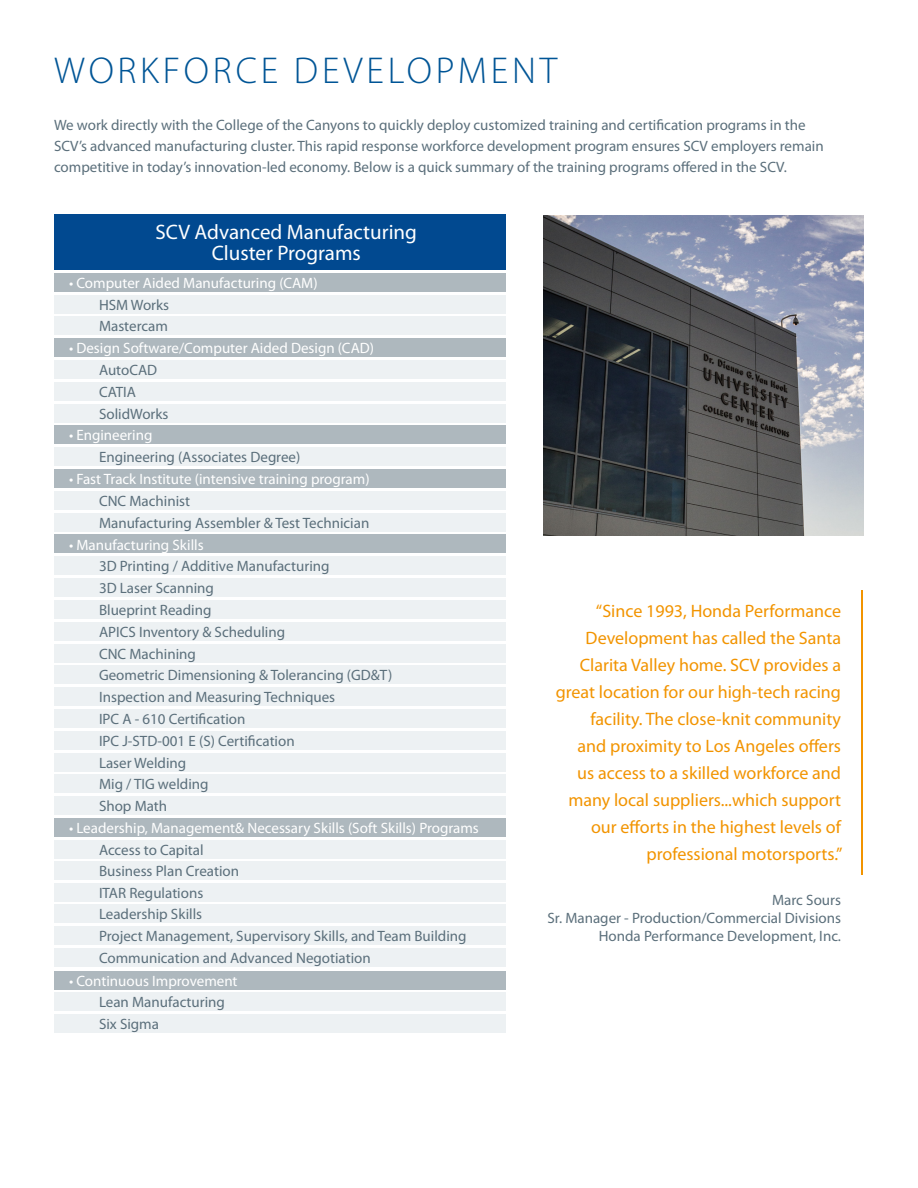
<style>
.page{position:relative;width:918px;height:1188px;background:#fff}
.page>*{position:absolute;margin:0;border:0;box-sizing:border-box;transform-origin:0 0}
.t1{font:300 37.5px "Myriad Pro";letter-spacing:.1em;color:#005596}
.t2{font:21px "Myriad Pro";color:#fff}
.t3{font:18px/27px "Myriad Pro";color:#f29400;text-align:right}
.t4{font:15px/21px "Myriad Pro";color:#5b6f7b}
.t5{font:15px "Myriad Pro";color:#fff}
</style>
<div class="page">
<div style="left:54px;top:214px;width:451px;height:56px;background:#014990"></div>
<div style="left:54px;top:273px;width:451px;height:19px;background:#aeb8be"></div>
<div style="left:54px;top:295px;width:451px;height:18px;background:#edf1f3"></div>
<div style="left:54px;top:316px;width:451px;height:19px;background:#edf1f3"></div>
<div style="left:54px;top:338px;width:451px;height:19px;background:#aeb8be"></div>
<div style="left:54px;top:360px;width:451px;height:19px;background:#edf1f3"></div>
<div style="left:54px;top:382px;width:451px;height:19px;background:#edf1f3"></div>
<div style="left:54px;top:404px;width:451px;height:18px;background:#edf1f3"></div>
<div style="left:54px;top:425px;width:451px;height:19px;background:#aeb8be"></div>
<div style="left:54px;top:447px;width:451px;height:19px;background:#edf1f3"></div>
<div style="left:54px;top:469px;width:451px;height:19px;background:#aeb8be"></div>
<div style="left:54px;top:491px;width:451px;height:19px;background:#edf1f3"></div>
<div style="left:54px;top:513px;width:451px;height:18px;background:#edf1f3"></div>
<div style="left:54px;top:535px;width:451px;height:18px;background:#aeb8be"></div>
<div style="left:54px;top:556px;width:451px;height:19px;background:#edf1f3"></div>
<div style="left:54px;top:578px;width:451px;height:19px;background:#edf1f3"></div>
<div style="left:54px;top:600px;width:451px;height:19px;background:#edf1f3"></div>
<div style="left:54px;top:622px;width:451px;height:19px;background:#edf1f3"></div>
<div style="left:54px;top:644px;width:451px;height:18px;background:#edf1f3"></div>
<div style="left:54px;top:665px;width:451px;height:19px;background:#edf1f3"></div>
<div style="left:54px;top:687px;width:451px;height:19px;background:#edf1f3"></div>
<div style="left:54px;top:709px;width:451px;height:19px;background:#edf1f3"></div>
<div style="left:54px;top:731px;width:451px;height:19px;background:#edf1f3"></div>
<div style="left:54px;top:753px;width:451px;height:18px;background:#edf1f3"></div>
<div style="left:54px;top:774px;width:451px;height:19px;background:#edf1f3"></div>
<div style="left:54px;top:796px;width:451px;height:19px;background:#edf1f3"></div>
<div style="left:54px;top:818px;width:451px;height:19px;background:#aeb8be"></div>
<div style="left:54px;top:840px;width:451px;height:19px;background:#edf1f3"></div>
<div style="left:54px;top:861px;width:451px;height:19px;background:#edf1f3"></div>
<div style="left:54px;top:883px;width:451px;height:19px;background:#edf1f3"></div>
<div style="left:54px;top:904px;width:451px;height:19px;background:#edf1f3"></div>
<div style="left:54px;top:971px;width:451px;height:19px;background:#aeb8be"></div>
<div style="left:54px;top:992px;width:451px;height:19px;background:#edf1f3"></div>
<div style="left:54px;top:1014px;width:451px;height:19px;background:#edf1f3"></div>
<hr style="left:861px;top:590px;width:2px;height:285px;background:#f29400">
<img style="left:544px;top:215px;width:320px;height:321px">
<div style="left:54px;top:926px;width:451px;height:19px;background:#edf1f3"></div>
<div style="left:54px;top:948px;width:451px;height:19px;background:#edf1f3"></div>
<p class="t1" style="left:54px;top:50px;width:505px">WORKFORCE DEVELOPMENT</p>
<p class="t4" style="left:54px;top:115px;width:771px">We work directly with the College of the Canyons to quickly deploy customized training and certification programs in the<br>SCV’s advanced manufacturing cluster. This rapid response workforce development program ensures SCV employers remain competitive in today’s innovation-led economy. Below is a quick summary of the training programs offered in the SCV.</p>
<p class="t2" style="left:156px;top:221px;width:263px">SCV Advanced Manufacturing</p>
<p class="t2" style="left:212px;top:242px;width:151px">Cluster Programs</p>
<p class="t5" style="left:69px;top:275px;width:250px">• Computer Aided Manufacturing (CAM)</p>
<p class="t4" style="left:99px;top:294px;width:72px">HSM Works</p>
<p class="t4" style="left:99px;top:316px;width:70px">Mastercam</p>
<p class="t5" style="left:69px;top:340px;width:307px">• Design Software/Computer Aided Design (CAD)</p>
<p class="t4" style="left:99px;top:360px;width:60px">AutoCAD</p>
<p class="t4" style="left:99px;top:382px;width:39px">CATIA</p>
<p class="t4" style="left:99px;top:403px;width:71px">SolidWorks</p>
<p class="t5" style="left:69px;top:427px;width:85px">• Engineering</p>
<p class="t4" style="left:99px;top:447px;width:203px">Engineering (Associates Degree)</p>
<p class="t5" style="left:69px;top:471px;width:302px">• Fast Track Institute (intensive training program)</p>
<p class="t4" style="left:99px;top:491px;width:93px">CNC Machinist</p>
<p class="t4" style="left:99px;top:512px;width:272px">Manufacturing Assembler &amp; Test Technician</p>
<p class="t5" style="left:69px;top:536px;width:136px">• Manufacturing Skills</p>
<p class="t4" style="left:99px;top:556px;width:232px">3D Printing / Additive Manufacturing</p>
<p class="t4" style="left:99px;top:578px;width:117px">3D Laser Scanning</p>
<p class="t4" style="left:99px;top:600px;width:114px">Blueprint Reading</p>
<p class="t4" style="left:99px;top:622px;width:188px">APICS Inventory &amp; Scheduling</p>
<p class="t4" style="left:99px;top:643px;width:98px">CNC Machining</p>
<p class="t4" style="left:99px;top:665px;width:295px">Geometric Dimensioning &amp; Tolerancing (GD&amp;T)</p>
<p class="t4" style="left:99px;top:687px;width:238px">Inspection and Measuring Techniques</p>
<p class="t4" style="left:99px;top:709px;width:148px">IPC A - 610 Certification</p>
<p class="t4" style="left:99px;top:731px;width:197px">IPC J-STD-001 E (S) Certification</p>
<p class="t4" style="left:99px;top:752px;width:89px">Laser Welding</p>
<p class="t4" style="left:99px;top:774px;width:111px">Mig / TIG welding</p>
<p class="t4" style="left:99px;top:796px;width:70px">Shop Math</p>
<p class="t5" style="left:69px;top:820px;width:411px">• Leadership, Management&amp; Necessary Skills (Soft Skills) Programs</p>
<p class="t4" style="left:99px;top:840px;width:106px">Access to Capital</p>
<p class="t4" style="left:99px;top:861px;width:142px">Business Plan Creation</p>
<p class="t4" style="left:99px;top:883px;width:106px">ITAR Regulations</p>
<p class="t4" style="left:99px;top:904px;width:105px">Leadership Skills</p>
<p class="t3" style="left:556px;top:598px;width:288px">“Since 1993, Honda Performance Development has called the Santa Clarita Valley home. SCV provides a great location for our high-tech racing facility. The close-knit community<br>and proximity to Los Angeles offers<br>us access to a skilled workforce and many local suppliers...which support our efforts in the highest levels of professional motorsports.”</p>
<p class="t4" style="left:772px;top:890px;width:70px">Marc Sours</p>
<p class="t4" style="left:548px;top:908px;width:295px">Sr. Manager - Production/Commercial Divisions</p>
<p class="t4" style="left:99px;top:926px;width:369px">Project Management, Supervisory Skills, and Team Building</p>
<p class="t4" style="left:599px;top:926px;width:244px">Honda Performance Development, Inc.</p>
<p class="t4" style="left:99px;top:948px;width:273px">Communication and Advanced Negotiation</p>
<p class="t5" style="left:69px;top:973px;width:170px">• Continuous Improvement</p>
<p class="t4" style="left:99px;top:992px;width:128px">Lean Manufacturing</p>
<p class="t4" style="left:99px;top:1014px;width:61px">Six Sigma</p>
</div>
